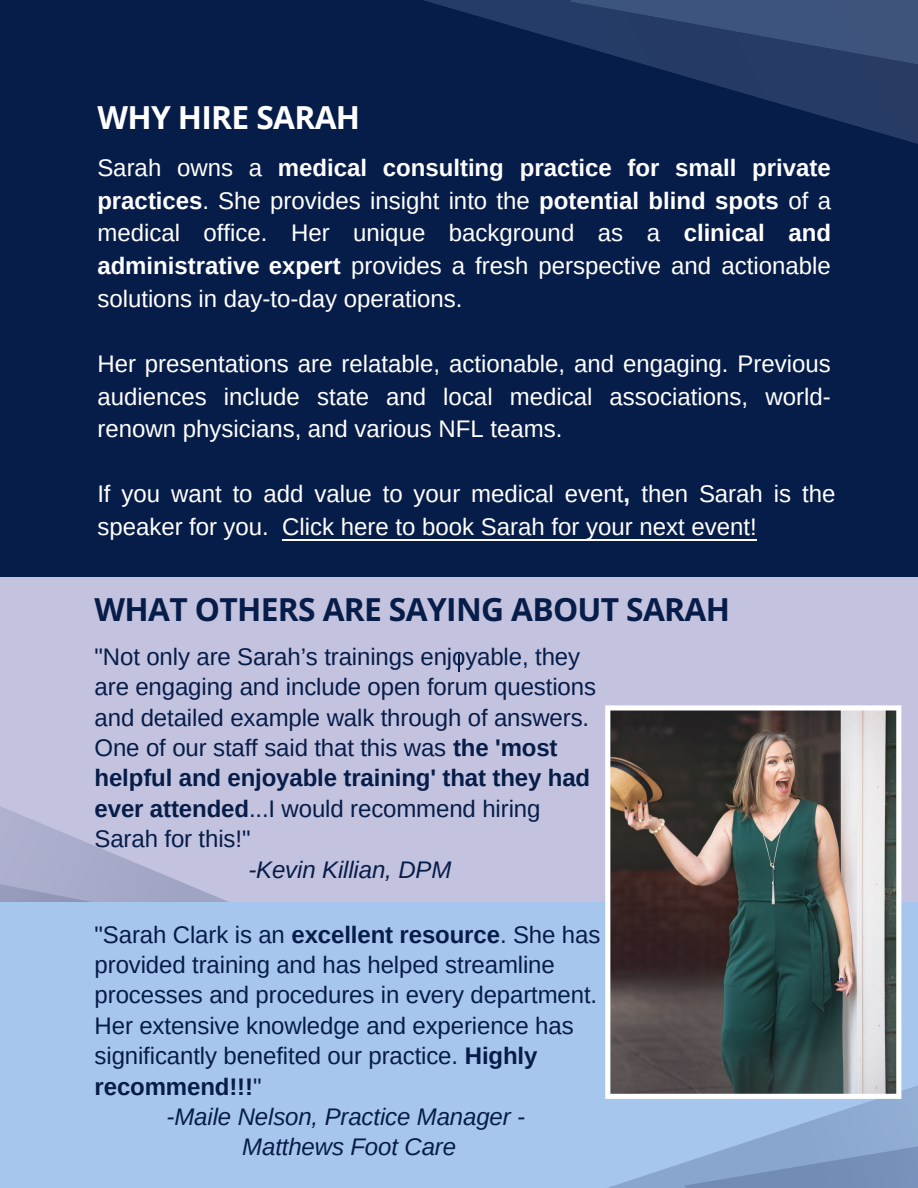
<style>
.page{position:relative;width:918px;height:1188px;background:#fff}
.page>*{position:absolute;margin:0;border:0;box-sizing:border-box;transform-origin:0 0}
.t1{font:700 31.8px "Open Sans";letter-spacing:-.02em;color:#071d49}
.t2{font:700 31.8px "Open Sans";letter-spacing:-.02em;color:#fff}
.t3{font:24px/32.7px "Arimo";color:#fff;text-align:justify}
.t4{font:24px/30.3px "Arimo";letter-spacing:-.005em;color:#071d49}
.t5{font:italic 24px "Arimo";letter-spacing:-.005em;color:#071d49}
.t6{font:700 24px "Arimo";letter-spacing:-.005em;color:#071d49}
.s1{font-weight:700}
.s2{color:#fefefe}
.s3{font-weight:400}
</style>
<div class="page">
<div style="left:0;top:566px;width:918px;height:393px;background:#c3c3df"></div>
<div style="left:0;top:0;width:918px;height:577px;background:#071d49"></div>
<svg style="left:0;top:806px;width:229px;height:96px"></svg>
<div style="left:0;top:902px;width:918px;height:286px;background:#a7c6ed"></div>
<svg style="left:424px;top:0;width:494px;height:144px"></svg>
<svg style="left:570px;top:0;width:348px;height:108px"></svg>
<svg style="left:608px;top:1163px;width:75px;height:25px"></svg>
<svg style="left:683px;top:705px;width:235px;height:483px"></svg>
<img style="left:605px;top:705px;width:296px;height:394px">
<svg style="left:458px;top:654px;width:2px;height:17px"></svg>
<hr style="left:282px;top:539px;width:475px;height:2px;background:#fefefe">
<h1 class="t2" style="left:97px;top:95px;width:264px">WHY HIRE SARAH</h1>
<p class="t3" style="left:97px;top:152px;width:735px">Sarah owns a <span class="s1">medical consulting practice for small private practices</span>. She provides insight into the <span class="s1">potential blind spots</span> of a medical office. Her unique background as a <span class="s1">clinical and administrative expert</span> provides a fresh perspective and actionable solutions in day-to-day operations.</p>
<p class="t3" style="left:97px;top:347px;width:735px">Her presentations are relatable, actionable, and engaging. Previous audiences include state and local medical associations, world&shy;renown physicians, and various NFL teams.</p>
<p class="t3" style="left:97px;top:478px;width:740px">If you want to add value to your medical event<span class="s1">,</span> then Sarah is the speaker for you. <span class="s2">Click here to book Sarah for your next event!</span></p>
<h1 class="t1" style="left:95px;top:587px;width:637px">WHAT OTHERS ARE SAYING ABOUT SARAH</h1>
<p class="t4" style="left:95px;top:641px;width:503px">"Not only are Sarah’s trainings enjoyable, they are engaging and include open forum questions and detailed example walk through of answers.<br>One of our staff said that this was <span class="s1">the 'most helpful and enjoyable training' that they had ever attended</span>...I would recommend hiring Sarah for this!"</p>
<p class="t5" style="left:248px;top:856px;width:205px">-Kevin Killian, DPM</p>
<p class="t4" style="left:95px;top:919px;width:507px">"Sarah Clark is an <span class="s1">excellent resource</span>. She has</p>
<p class="t4" style="left:95px;top:950px;width:462px">provided training and has helped streamline</p>
<p class="t4" style="left:95px;top:980px;width:504px">processes and procedures in every department.</p>
<p class="t4" style="left:95px;top:1010px;width:481px">Her extensive knowledge and experience has</p>
<p class="t4" style="left:95px;top:1041px;width:444px">significantly benefited our practice. <span class="s1">Highly</span></p>
<p class="t6" style="left:95px;top:1073px;width:169px">recommend!!!<span class="s3">"</span></p>
<p class="t5" style="left:167px;top:1103px;width:360px">-Maile Nelson, Practice Manager -</p>
<p class="t5" style="left:242px;top:1134px;width:215px">Matthews Foot Care</p>
</div>
